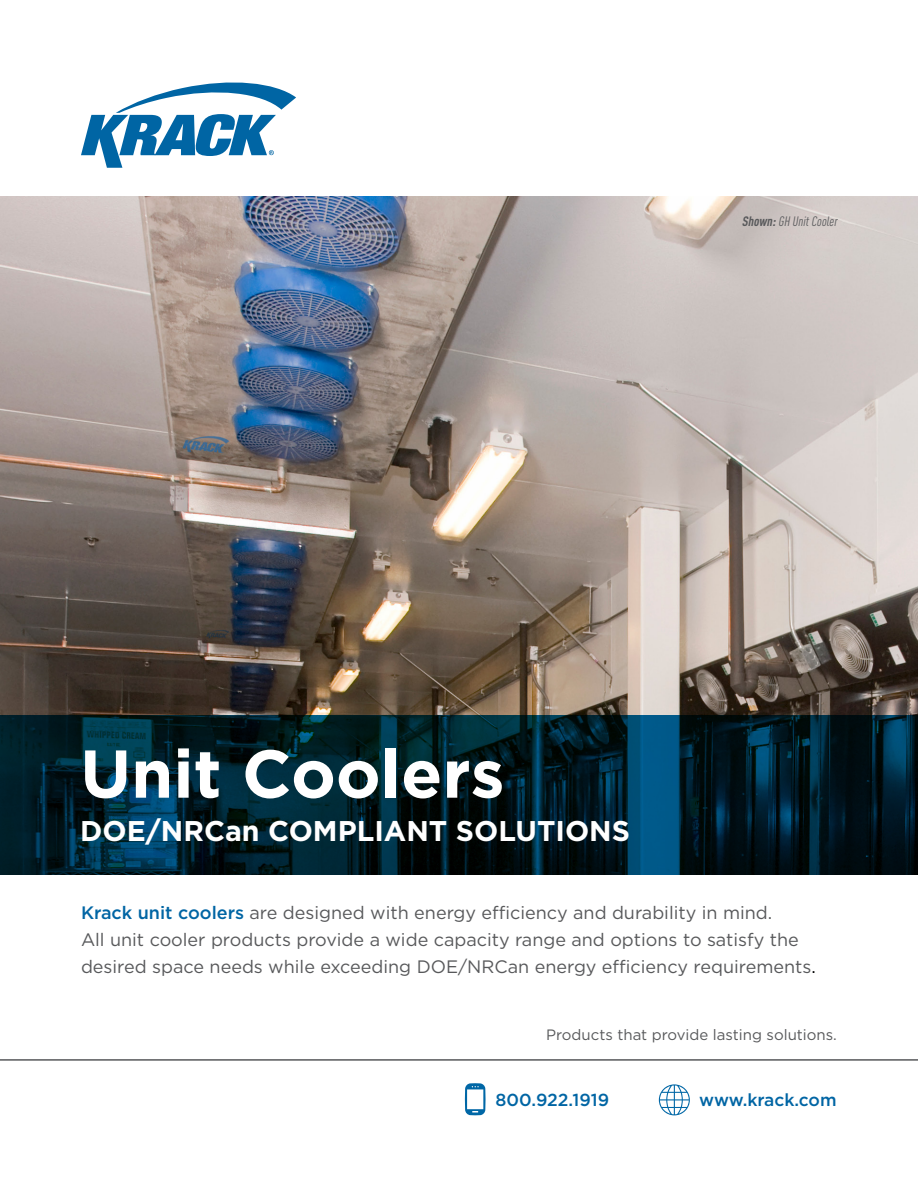
<style>
.page{position:relative;width:918px;height:1188px;background:#fff}
.page>*{position:absolute;margin:0;border:0;box-sizing:border-box;transform-origin:0 0}
.t1{font:700 67.5px "Gotham";color:#fff}
.t2{font:700 28.5px "Gotham";color:#fff}
.t3{font:18px/27px "Gotham";color:#58595b}
.t4{font:500 17.4px "Gotham";color:#0065a4}
.t5{font:15px "Gotham";color:#58595b}
.t6{font:italic condensed 13.5px "DINOT";color:#58595b}
.s1{font-weight:700}
.s2{font-weight:500;color:#0065a4}
.s3{color:#000}
</style>
<div class="page">
<svg style="left:465px;top:1083px;width:21px;height:32px"></svg>
<svg style="left:659px;top:1084px;width:31px;height:31px"></svg>
<svg style="left:81px;top:82px;width:215px;height:86px"></svg>
<img style="left:0;top:197px;width:918px;height:518px">
<svg style="left:0;top:715px;width:918px;height:159px;background:#00212e"></svg>
<hr style="left:0;top:1059px;width:918px;height:2px;background:#58595b">
<p class="t6" style="left:742px;top:214px;width:99px"><span class="s1">Shown:</span>GH UnitCooler</p>
<h1 class="t1" style="left:80px;top:733px;width:426px">Unit Coolers</h1>
<h2 class="t2" style="left:80px;top:813px;width:551px">DOE/NRCan COMPLIANT SOLUTIONS</h2>
<p class="t3" style="left:81px;top:899px;width:736px"><span class="s2">Krack unit coolers</span> are designed with energy efficiency and durability in mind.<br>All unit cooler products provide a wide capacity range and options to satisfy the desired space needs while exceeding DOE/NRCan energy efficiency requirements<span class="s3">.</span></p>
<p class="t5" style="left:546px;top:1026px;width:292px">Products that provide lasting solutions.</p>
<p class="t4" style="left:496px;top:1090px;width:115px">800.922.1919</p>
<p class="t4" style="left:699px;top:1090px;width:139px">www.krack.com</p>
</div>
